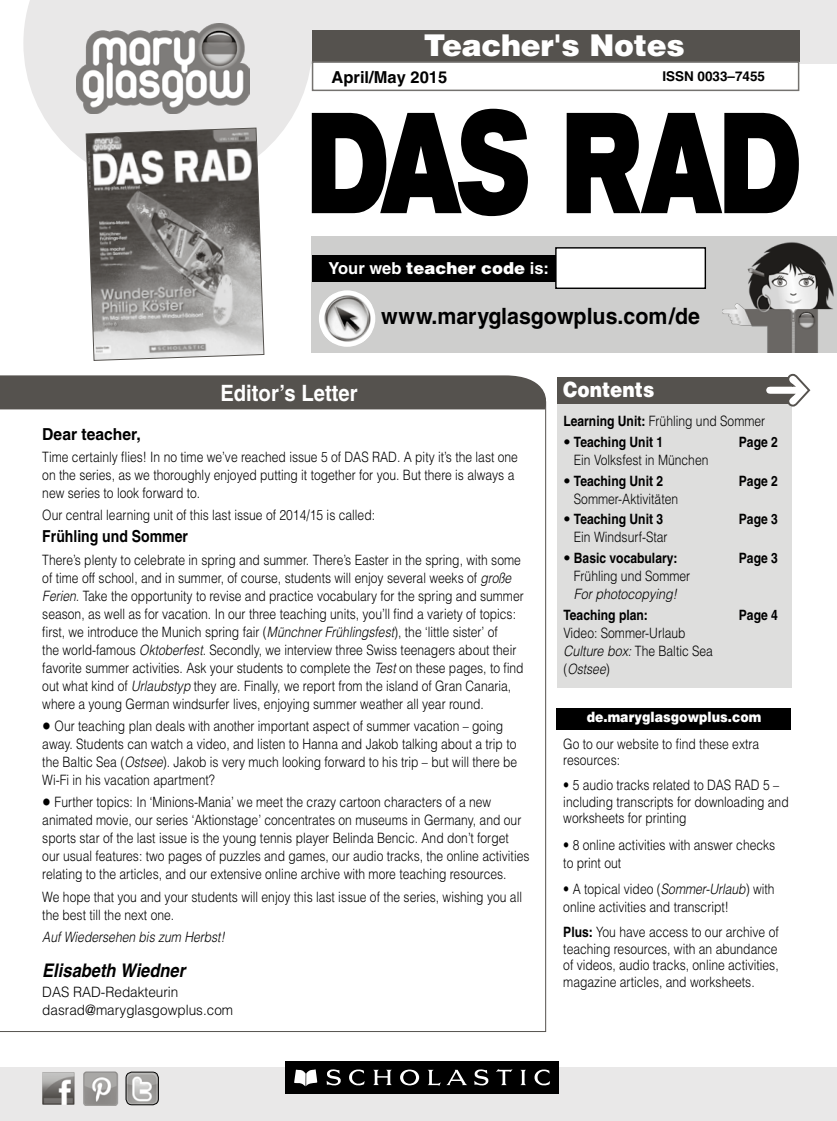
<style>
.page{position:relative;width:837px;height:1121px;background:#fff}
.page>*{position:absolute;margin:0;border:0;box-sizing:border-box;transform-origin:0 0}
.t1{font:900 30px "Helvetica";letter-spacing:-.01em;color:#fff}
.t2{font:700 22.5px "Helvetica";color:#000;scale:.95 1}
.t3{font:700 22.5px "Helvetica";color:#fff;scale:.9 1}
.t4{font:900 21px "Helvetica";color:#fff;scale:.88 1}
.t5{font:italic 700 18.75px "Helvetica";color:#000;scale:.88 1}
.t6{font:900 16.5px "Helvetica";color:#fff}
.t7{font:700 16.5px "Helvetica LT";color:#000;scale:.85 1}
.t8{font:700 16.5px "Helvetica";color:#000}
.t9{font:700 16.5px "Helvetica";color:#000;scale:.95 1}
.t10{font:300 14.25px/18px "Helvetica LT";color:#000;scale:.85 1}
.t11{font:700 14.25px "Helvetica";color:#000;scale:.85 1}
.t12{font:300 14.25px/18px "Helvetica LT";color:#000;scale:.95 1}
.t13{font:italic 300 14.25px "Helvetica LT";color:#000;scale:.85 1}
.t14{font:900 14.25px "Helvetica";color:#fff;scale:.88 1}
.t15{font:italic 300 14.25px "Helvetica LT";color:#000;scale:.88 1}
.t16{font:700 13.5px "Helvetica";color:#000}
.s1{font-weight:700}
.s2{font-family:"Helvetica";font-weight:700}
.s3{font-family:"Helvetica LT";font-weight:300}
.s4{font-style:italic}
.s5{font-size:19.5px}
</style>
<div class="page">
<div style="left:0;top:1067px;width:837px;height:53px;background:#e9e8e8"></div>
<div style="left:266px;top:0;width:571px;height:64px;background:#e9e8e8"></div>
<svg style="left:23px;top:0;width:290px;height:188px;fill:#e9e8e8"></svg>
<div style="left:312px;top:30px;width:487px;height:32px;background:#55524e"></div>
<img style="left:77px;top:24px;width:173px;height:90px">
<div style="left:312px;top:61px;width:487px;height:30px;background:#fff;border:2px solid #74726f"></div>
<div style="left:286px;top:1061px;width:273px;height:32px;background:#000"></div>
<svg style="left:294px;top:1069px;width:23px;height:17px"></svg>
<svg style="left:327px;top:1069px;width:14px;height:16px"></svg>
<svg style="left:349px;top:1069px;width:16px;height:16px"></svg>
<svg style="left:373px;top:1069px;width:19px;height:16px"></svg>
<svg style="left:474px;top:1069px;width:15px;height:16px"></svg>
<svg style="left:496px;top:1069px;width:17px;height:16px"></svg>
<svg style="left:520px;top:1069px;width:6px;height:16px"></svg>
<svg style="left:534px;top:1069px;width:16px;height:16px"></svg>
<svg style="left:400px;top:1069px;width:19px;height:16px"></svg>
<svg style="left:428px;top:1069px;width:39px;height:16px"></svg>
<div style="left:312px;top:236px;width:525px;height:117px;background:#cececd"></div>
<svg style="left:85px;top:127px;width:180px;height:234px;background:#989694"></svg>
<div style="left:319px;top:290px;width:56px;height:57px;background:#fff;border-radius:50%"></div>
<img style="left:323px;top:294px;width:48px;height:49px">
<img style="left:722px;top:242px;width:112px;height:110px">
<svg style="left:312px;top:109px;width:216px;height:107px"></svg>
<svg style="left:566px;top:112px;width:233px;height:102px"></svg>
<div style="left:0;top:375px;width:546px;height:34px;background:#55524e"></div>
<div style="left:557px;top:394px;width:235px;height:293px;background:#dededd"></div>
<div style="left:557px;top:377px;width:234px;height:26px;background:#55524e"></div>
<svg style="left:763px;top:373px;width:48px;height:34px"></svg>
<div style="left:556px;top:707px;width:235px;height:22px;background:#000"></div>
<div style="left:312px;top:256px;width:283px;height:26px;background:#000"></div>
<div style="left:556px;top:248px;width:149px;height:40px;background:#fff"></div>
<div style="left:555px;top:247px;width:151px;height:42px;border:1px solid #000"></div>
<img style="left:42px;top:1072px;width:33px;height:32px">
<img style="left:126px;top:1072px;width:32px;height:32px">
<div style="left:126px;top:1072px;width:33px;height:32px;border:1px solid #000;border-radius:6px"></div>
<img style="left:83px;top:1071px;width:35px;height:34px">
<h1 class="t1" style="left:424px;top:26px;width:262px">Teacher's Notes</h1>
<p class="t8" style="left:332px;top:67px;width:117px">April/May 2015</p>
<p class="t16" style="left:662px;top:68px;width:104px">ISSN 0033–7455</p>
<p class="t6" style="left:328px;top:257px;width:222px"><span class="s1">Your web</span> teacher code <span class="s1">is:</span></p>
<h2 class="t2" style="left:381px;top:302px;width:337px">www.maryglasgowplus.com/de</h2>
<h2 class="t3" style="left:220px;top:379px;width:154px">Editor’s Letter</h2>
<h3 class="t4" style="left:563px;top:375px;width:105px">Contents</h3>
<p class="t10" style="left:563px;top:412px;width:239px"><span class="s2">Learning Unit:</span> Frühling und Sommer</p>
<p class="t11" style="left:563px;top:433px;width:119px"><span class="s3">•</span> Teaching Unit 1</p>
<p class="t11" style="left:739px;top:433px;width:47px">Page 2</p>
<p class="t10" style="left:574px;top:450px;width:160px">Ein Volksfest in München</p>
<p class="t11" style="left:563px;top:472px;width:119px"><span class="s3">•</span> Teaching Unit 2</p>
<p class="t11" style="left:739px;top:472px;width:47px">Page 2</p>
<p class="t10" style="left:574px;top:489px;width:124px">Sommer-Aktivitäten</p>
<p class="t11" style="left:563px;top:510px;width:119px"><span class="s3">•</span> Teaching Unit 3</p>
<p class="t11" style="left:739px;top:510px;width:47px">Page 3</p>
<p class="t10" style="left:574px;top:528px;width:112px">Ein Windsurf-Star</p>
<p class="t11" style="left:563px;top:549px;width:136px"><span class="s3">•</span> Basic vocabulary:</p>
<p class="t11" style="left:739px;top:549px;width:47px">Page 3</p>
<p class="t10" style="left:574px;top:567px;width:138px">Frühling und Sommer</p>
<p class="t15" style="left:574px;top:585px;width:119px">For photocopying!</p>
<p class="t11" style="left:563px;top:606px;width:101px">Teaching plan:</p>
<p class="t11" style="left:739px;top:606px;width:47px">Page 4</p>
<p class="t10" style="left:563px;top:623px;width:178px">Video: Sommer-Urlaub<br><span class="s4">Culture box:</span> The Baltic Sea (<span class="s4">Ostsee</span>)</p>
<p class="t9" style="left:42px;top:424px;width:105px">Dear teacher,</p>
<p class="t10" style="left:42px;top:447px;width:561px">Time certainly flies! In no time we’ve reached issue 5 of DAS RAD. A pity it’s the last one on the series, as we thoroughly enjoyed putting it together for you. But there is always a new series to look forward to.</p>
<p class="t10" style="left:42px;top:506px;width:393px">Our central learning unit of this last issue of 2014/15 is called:</p>
<p class="t7" style="left:42px;top:526px;width:173px">Frühling und Sommer</p>
<p class="t10" style="left:42px;top:550px;width:568px">There’s plenty to celebrate in spring and summer. There’s Easter in the spring, with some of time off school, and in summer, of course, students will enjoy several weeks of <span class="s4">große Ferien.</span> Take the opportunity to revise and practice vocabulary for the spring and summer season, as well as for vacation. In our three teaching units, you’ll find a variety of topics: first, we introduce the Munich spring fair (<span class="s4">Münchner Frühlingsfest</span>), the ‘little sister’ of<br>the world-famous <span class="s4">Oktoberfest</span>. Secondly, we interview three Swiss teenagers about their favorite summer activities. Ask your students to complete the <span class="s4">Test</span> on these pages, to find out what kind of <span class="s4">Urlaubstyp</span> they are. Finally, we report from the island of Gran Canaria, where a young German windsurfer lives, enjoying summer weather all year round.</p>
<p class="t10" style="left:42px;top:716px;width:560px"><span class="s5">•</span> Our teaching plan deals with another important aspect of summer vacation – going away. Students can watch a video, and listen to Hanna and Jakob talking about a trip to the Baltic Sea (<span class="s4">Ostsee</span>). Jakob is very much looking forward to his trip – but will there be Wi-Fi in his vacation apartment?</p>
<p class="t10" style="left:42px;top:793px;width:575px"><span class="s5">•</span> Further topics: In ‘Minions-Mania’ we meet the crazy cartoon characters of a new animated movie, our series ‘Aktionstage’ concentrates on museums in Germany, and our sports star of the last issue is the young tennis player Belinda Bencic. And don’t forget our usual features: two pages of puzzles and games, our audio tracks, the online activities relating to the articles, and our extensive online archive with more teaching resources.</p>
<p class="t10" style="left:42px;top:887px;width:566px">We hope that you and your students will enjoy this last issue of the series, wishing you all the best till the next one.</p>
<p class="t13" style="left:42px;top:927px;width:216px">Auf Wiedersehen bis zum Herbst!</p>
<h3 class="t5" style="left:42px;top:958px;width:164px">Elisabeth Wiedner</h3>
<p class="t12" style="left:42px;top:982px;width:202px">DAS RAD-Redakteurin dasrad@maryglasgowplus.com</p>
<p class="t14" style="left:587px;top:707px;width:200px">de.maryglasgowplus.com</p>
<p class="t10" style="left:563px;top:735px;width:232px;line-height:16.5px">Go to our website to find these extra resources:</p>
<p class="t10" style="left:563px;top:776px;width:267px;line-height:16.5px">• 5 audio tracks related to DAS RAD 5 – including transcripts for downloading and worksheets for printing</p>
<p class="t10" style="left:563px;top:835px;width:251px">• 8 online activities with answer checks to print out</p>
<p class="t10" style="left:563px;top:880px;width:250px">• A topical video (<span class="s4">Sommer-Urlaub</span>) with online activities and transcript!</p>
<p class="t10" style="left:563px;top:923px;width:255px;line-height:16.5px;text-align:justify"><span class="s2">Plus:</span> You have access to our archive of teaching resources, with an abundance of videos, audio tracks, online activities, magazine articles, and worksheets.</p>
</div>
